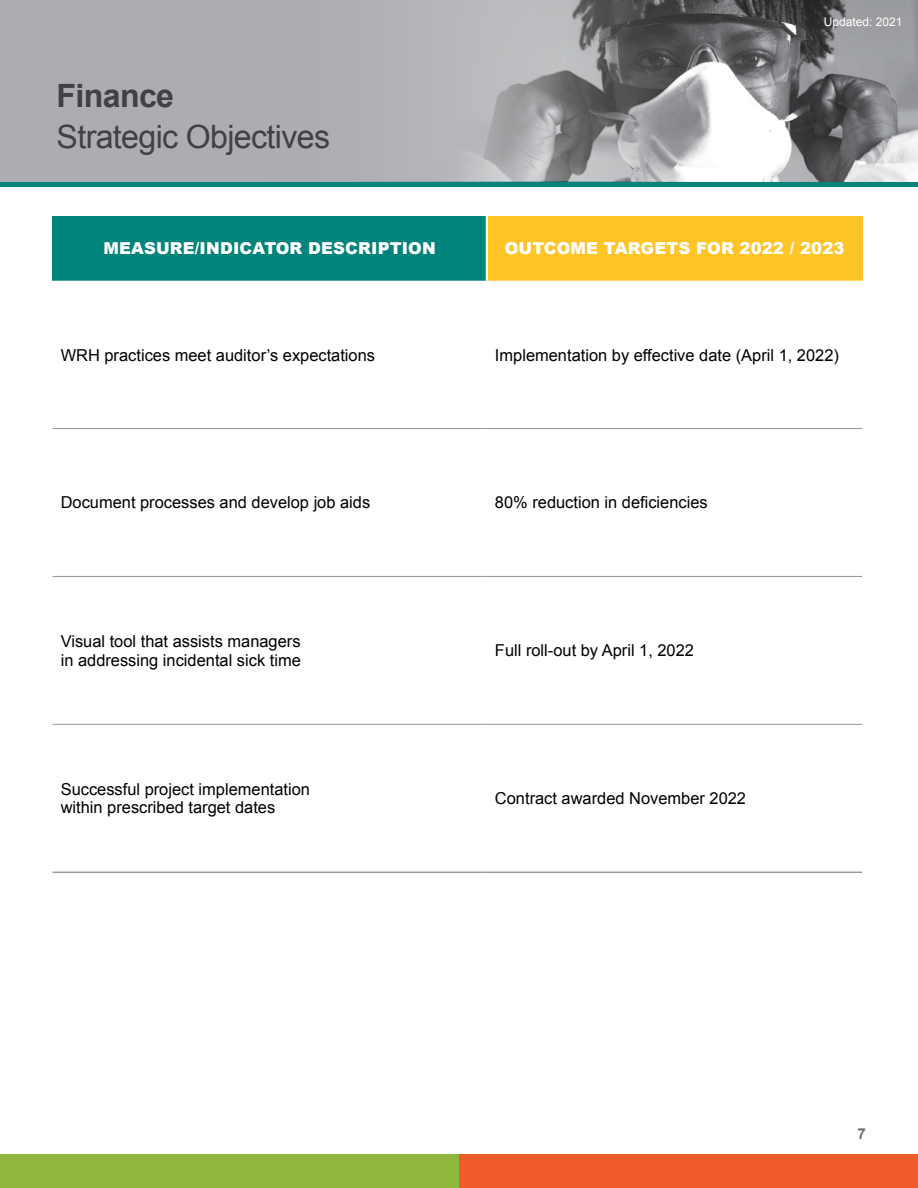
<style>
.page{position:relative;width:918px;height:1188px;background:#fff}
.page>*{position:absolute;margin:0;border:0;box-sizing:border-box;transform-origin:0 0}
.t1{font:32.1px "Arial";letter-spacing:-.02em;color:#414042}
.t2{font:700 32.1px "Arial";letter-spacing:-.02em;color:#414042}
.t3{font:16.5px/18.5px "Arial";color:#000}
.t4{font:900 16.5px "Arial";letter-spacing:.01em;color:#fff}
.t5{font:700 15.15px "Arial";color:#6d6e71}
.t6{font:12px "Arial";color:#fff}
</style>
<div class="page">
<div style="left:0;top:1155px;width:459px;height:33px;background:#8fb73e"></div>
<div style="left:459px;top:1155px;width:459px;height:33px;background:#f15a29"></div>
<div style="left:0;top:182px;width:918px;height:5px;background:#00837b"></div>
<img style="left:562px;top:0;width:356px;height:182px">
<div style="left:0;top:0;width:562px;height:182px;background:#abadb0"></div>
<div style="left:52px;top:216px;width:435px;height:65px;background:#00837b"></div>
<div style="left:487px;top:216px;width:375px;height:65px;background:#ffc425"></div>
<hr style="left:52px;top:428px;width:435px;height:1px;background:#939598">
<hr style="left:487px;top:428px;width:375px;height:1px;background:#939598">
<hr style="left:52px;top:576px;width:435px;height:1px;background:#939598">
<hr style="left:487px;top:576px;width:375px;height:1px;background:#939598">
<hr style="left:52px;top:724px;width:435px;height:1px;background:#939598">
<hr style="left:487px;top:724px;width:375px;height:1px;background:#939598">
<hr style="left:486px;top:216px;width:2px;height:65px;background:#fff">
<hr style="left:52px;top:872px;width:435px;height:1px;background:#6d6e71">
<hr style="left:487px;top:872px;width:375px;height:1px;background:#6d6e71">
<h1 class="t2" style="left:57px;top:75px;width:119px">Finance</h1>
<h1 class="t1" style="left:57px;top:116px;width:275px">Strategic Objectives</h1>
<p class="t6" style="left:824px;top:14px;width:80px">Updated: 2021</p>
<p class="t4" style="left:103px;top:236px;width:334px">MEASURE/INDICATOR DESCRIPTION</p>
<p class="t4" style="left:505px;top:236px;width:341px">OUTCOME TARGETS FOR 2022 / 2023</p>
<p class="t3" style="left:61px;top:346px;width:316px">WRH practices meet auditor’s expectations</p>
<p class="t3" style="left:495px;top:346px;width:345px">Implementation by effective date (April 1, 2022)</p>
<p class="t3" style="left:61px;top:494px;width:311px">Document processes and develop job aids</p>
<p class="t3" style="left:495px;top:494px;width:214px">80% reduction in deficiencies</p>
<p class="t3" style="left:61px;top:632px;width:242px">Visual tool that assists managers in addressing incidental sick time</p>
<p class="t3" style="left:495px;top:642px;width:201px">Full roll-out by April 1, 2022</p>
<p class="t3" style="left:61px;top:780px;width:251px">Successful project implementation within prescribed target dates</p>
<p class="t3" style="left:495px;top:789px;width:253px">Contract awarded November 2022</p>
<p class="t5" style="left:857px;top:1124px;width:10px">7</p>
</div>
